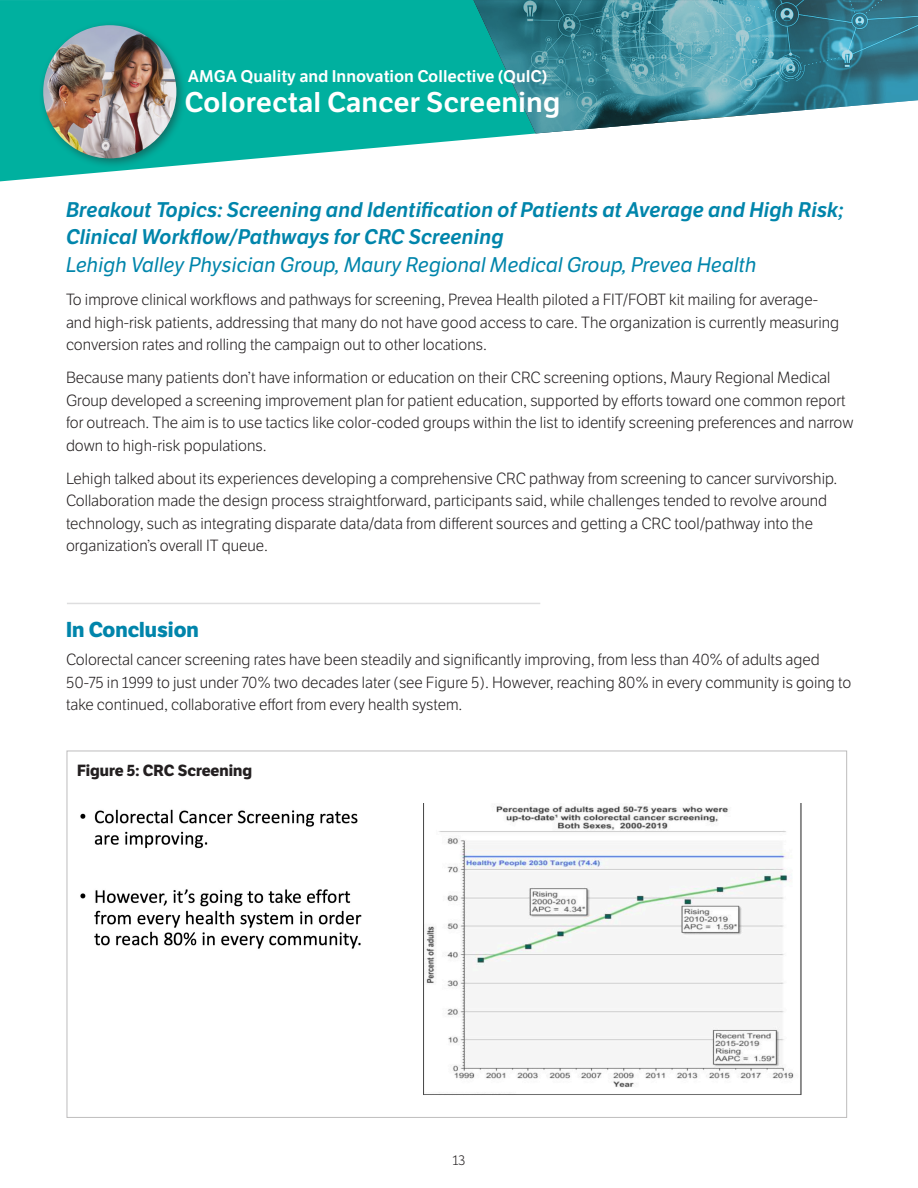
<style>
.page{position:relative;width:918px;height:1188px;background:#fff}
.page>*{position:absolute;margin:0;border:0;box-sizing:border-box;transform-origin:0 0}
.t1{font:600 27.75px "LFT Etica";color:#fff}
.t2{font:700 21px "LFT Etica";color:#0085ab}
.t3{font:italic 20.7px/27px "LFT Etica SB";color:#0085ab}
.t4{font:italic 20.7px "LFT Etica";color:#0085ab}
.t5{font:600 16.5px "LFT Etica";color:#fff}
.t6{font:300 15.75px/22.5px "LFT Etica";color:#231f20}
.captions_-_bold{font:700 15.75px "LFT Etica";color:#231f20}
.t7{font:300 13.5px "LFT Etica";color:#231f20}
</style>
<div class="page">
<svg style="left:0;top:0;width:536px;height:181px;fill:#00b09f"></svg>
<div style="left:38px;top:20px;width:150px;height:150px;background:#231f20;opacity:.44"></div>
<img style="left:43px;top:25px;width:133px;height:133px;border-radius:67px">
<svg style="left:473px;top:0;width:445px;height:133px;background:#4f97a3"></svg>
<hr style="left:67px;top:603px;width:473px;height:1px;background:#919396">
<img style="left:80px;top:803px;width:722px;height:292px">
<p class="t5" style="left:188px;top:66px;width:361px">AMGA Quality and Innovation Collective (QuIC)</p>
<h1 class="t1" style="left:184px;top:85px;width:377px">Colorectal Cancer Screening</h1>
<p class="t3" style="left:66px;top:196px;width:779px">Breakout Topics: Screening and Identification of Patients at Average and High Risk;<br>Clinical Workflow/Pathways for CRC Screening</p>
<p class="t4" style="left:66px;top:253px;width:692px">Lehigh Valley Physician Group, Maury Regional Medical Group, Prevea Health</p>
<p class="t6" style="left:66px;top:289px;width:775px">To improve clinical workflows and pathways for screening, Prevea Health piloted a FIT/FOBT kit mailing for average&shy;and high-risk patients, addressing that many do not have good access to care. The organization is currently measuring conversion rates and rolling the campaign out to other locations.</p>
<p class="t6" style="left:66px;top:367px;width:789px">Because many patients don’t have information or education on their CRC screening options, Maury Regional Medical Group developed a screening improvement plan for patient education, supported by efforts toward one common report for outreach. The aim is to use tactics like color-coded groups within the list to identify screening preferences and narrow down to high-risk populations.</p>
<p class="t6" style="left:66px;top:468px;width:773px">Lehigh talked about its experiences developing a comprehensive CRC pathway from screening to cancer survivorship.<br>Collaboration made the design process straightforward, participants said, while challenges tended to revolve around technology, such as integrating disparate data/data from different sources and getting a CRC tool/pathway into the organization’s overall IT queue.</p>
<p class="t2" style="left:66px;top:617px;width:134px">In Conclusion</p>
<p class="t6" style="left:66px;top:649px;width:787px">Colorectal cancer screening rates have been steadily and significantly improving, from less than 40% of adults aged<br>50-75 in 1999 to just under 70% two decades later (see Figure 5). However, reaching 80% in every community is going to take continued, collaborative effort from every health system.</p>
<p class="captions_-_bold" style="left:77px;top:761px;width:177px">Figure 5: CRC Screening</p>
<p class="t7" style="left:453px;top:1153px;width:14px">13</p>
</div>
